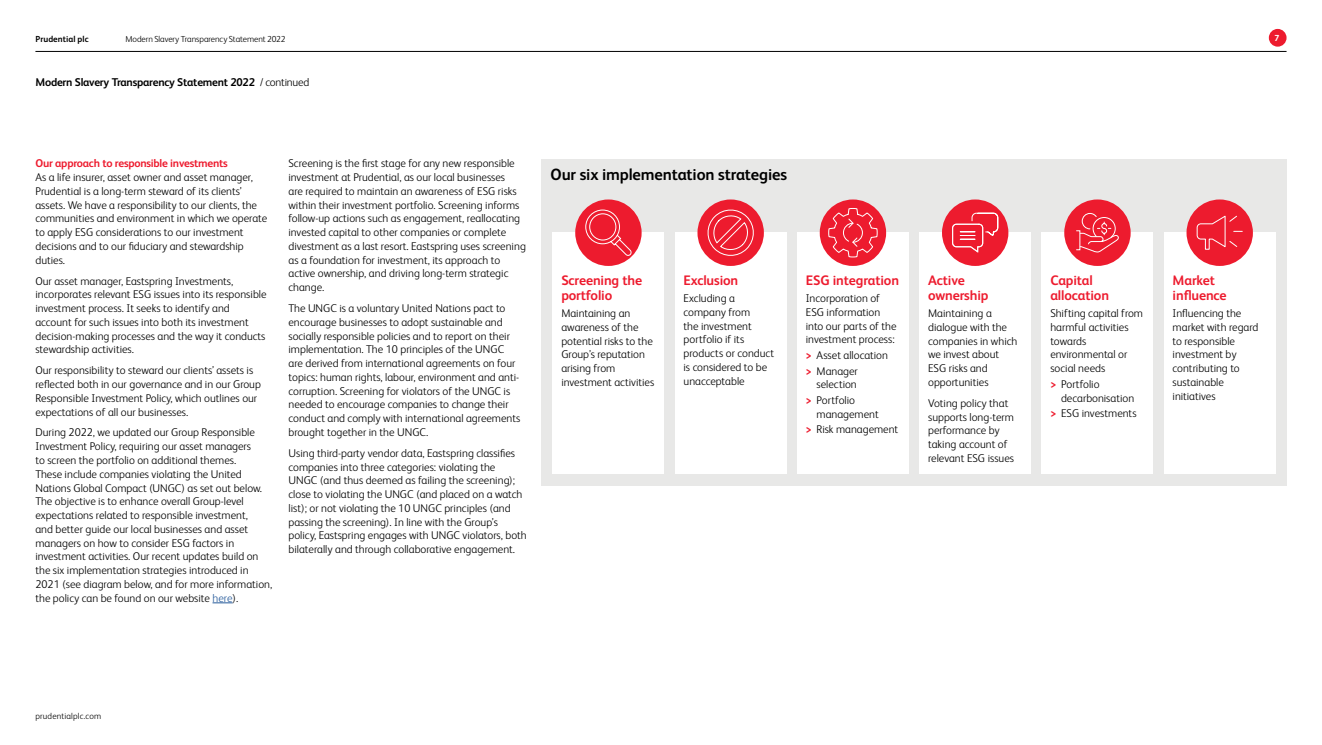
<style>
.page{position:relative;width:1322px;height:745px;background:#fff}
.page>*{position:absolute;margin:0;border:0;box-sizing:border-box;transform-origin:0 0}
.t1{font:700 16.25px "FS Albert Pro";letter-spacing:-.01em;color:#000}
.t2{font:700 13.75px/15px "FS Albert Pro";letter-spacing:-.01em;color:#ed1b2e}
.t3{font:300 11.25px/13.8px "FS Albert Pro";color:#000}
.t4{font:700 11.25px "FS Albert Pro";letter-spacing:-.02em;color:#000}
.t5{font:700 11.25px "FS Albert Pro";letter-spacing:-.02em;color:#ed1b2e}
.t6{font:300 8.75px "FS Albert Pro";letter-spacing:-.005em;color:#000}
.t7{font:300 8.75px "FS Albert Pro";letter-spacing:.02em;color:#000}
.t8{font:700 8.75px "FS Albert Pro";letter-spacing:.01em;color:#000}
.t9{font:700 8.75px "FS Albert Pro";color:#fff}
.s1{font-weight:300}
.s2{color:#275b9b}
.s3{font-weight:700;color:#ed1b2e}
</style>
<div class="page">
<div style="left:541px;top:159px;width:745px;height:326px;background:#e8e8e7"></div>
<div style="left:552px;top:232px;width:112px;height:241px;background:#fff"></div>
<div style="left:675px;top:232px;width:111px;height:241px;background:#fff"></div>
<div style="left:797px;top:232px;width:112px;height:241px;background:#fff"></div>
<div style="left:919px;top:232px;width:112px;height:241px;background:#fff"></div>
<div style="left:1041px;top:232px;width:112px;height:241px;background:#fff"></div>
<div style="left:1163px;top:232px;width:112px;height:241px;background:#fff"></div>
<div style="left:575px;top:199px;width:66px;height:67px;background:#ed1b2e;border-radius:50%"></div>
<div style="left:697px;top:199px;width:67px;height:67px;background:#ed1b2e;border-radius:50%"></div>
<div style="left:820px;top:199px;width:66px;height:67px;background:#ed1b2e;border-radius:50%"></div>
<div style="left:942px;top:199px;width:66px;height:67px;background:#ed1b2e;border-radius:50%"></div>
<div style="left:1064px;top:199px;width:66px;height:67px;background:#ed1b2e;border-radius:50%"></div>
<div style="left:1186px;top:199px;width:67px;height:67px;background:#ed1b2e;border-radius:50%"></div>
<svg style="left:585px;top:209px;width:47px;height:48px"></svg>
<svg style="left:704px;top:206px;width:53px;height:51px"></svg>
<svg style="left:828px;top:207px;width:50px;height:51px"></svg>
<svg style="left:952px;top:212px;width:46px;height:41px"></svg>
<svg style="left:1079px;top:213px;width:40px;height:40px"></svg>
<svg style="left:1196px;top:215px;width:47px;height:35px"></svg>
<svg style="left:212px;top:602px;width:20px;height:1px"></svg>
<hr style="left:35px;top:51px;width:1251px;height:1px;background:#000">
<div style="left:1269px;top:29px;width:17px;height:18px;background:#ed1b2e;border-radius:50%"></div>
<p class="t8" style="left:35px;top:32px;width:55px">Prudential plc</p>
<p class="t6" style="left:125px;top:32px;width:161px">Modern Slavery Transparency Statement 2022</p>
<p class="t4" style="left:35px;top:74px;width:275px">Modern Slavery Transparency Statement 2022 <span class="s1">/ continued</span></p>
<p class="t5" style="left:35px;top:155px;width:194px">Our approach to responsible investments</p>
<p class="t3" style="left:35px;top:170px;width:233px">As a life insurer, asset owner and asset manager, Prudential is a long-term steward of its clients’ assets. We have a responsibility to our clients, the communities and environment in which we operate to apply ESG considerations to our investment decisions and to our fiduciary and stewardship duties.</p>
<p class="t3" style="left:35px;top:273px;width:233px">Our asset manager, Eastspring Investments, incorporates relevant ESG issues into its responsible investment process. It seeks to identify and account for such issues into both its investment decision-making processes and the way it conducts stewardship activities.</p>
<p class="t3" style="left:35px;top:362px;width:227px">Our responsibility to steward our clients’ assets is reflected both in our governance and in our Group Responsible Investment Policy, which outlines our expectations of all our businesses.</p>
<p class="t3" style="left:35px;top:425px;width:238px">During 2022, we updated our Group Responsible Investment Policy, requiring our asset managers<br>to screen the portfolio on additional themes.<br>These include companies violating the United Nations Global Compact (UNGC) as set out below.<br>The objective is to enhance overall Group-level expectations related to responsible investment,<br>and better guide our local businesses and asset managers on how to consider ESG factors in investment activities. Our recent updates build on the six implementation strategies introduced in 2021 (see diagram below, and for more information, the policy can be found on our website <span class="s2">here</span>).</p>
<p class="t3" style="left:288px;top:156px;width:239px">Screening is the first stage for any new responsible investment at Prudential, as our local businesses<br>are required to maintain an awareness of ESG risks within their investment portfolio. Screening informs follow-up actions such as engagement, reallocating invested capital to other companies or complete divestment as a last resort. Eastspring uses screening as a foundation for investment, its approach to active ownership, and driving long-term strategic change.</p>
<p class="t3" style="left:288px;top:300px;width:233px">The UNGC is a voluntary United Nations pact to encourage businesses to adopt sustainable and socially responsible policies and to report on their implementation. The 10 principles of the UNGC are derived from international agreements on four topics: human rights, labour, environment and anti&shy;corruption. Screening for violators of the UNGC is needed to encourage companies to change their conduct and comply with international agreements brought together in the UNGC.</p>
<p class="t3" style="left:288px;top:445px;width:240px">Using third-party vendor data, Eastspring classifies companies into three categories: violating the UNGC (and thus deemed as failing the screening); close to violating the UNGC (and placed on a watch list); or not violating the 10 UNGC principles (and passing the screening). In line with the Group’s policy, Eastspring engages with UNGC violators, both bilaterally and through collaborative engagement.</p>
<h1 class="t1" style="left:550px;top:163px;width:238px">Our six implementation strategies</h1>
<p class="t2" style="left:561px;top:272px;width:82px">Screening the portfolio</p>
<p class="t3" style="left:561px;top:305px;width:94px">Maintaining an awareness of the potential risks to the<br>Group’s reputation arising from investment activities</p>
<p class="t2" style="left:683px;top:272px;width:56px">Exclusion</p>
<p class="t3" style="left:683px;top:290px;width:92px">Excluding a company from<br>the investment portfolio if its products or conduct is considered to be unacceptable</p>
<p class="t2" style="left:806px;top:272px;width:95px">ESG integration</p>
<p class="t3" style="left:806px;top:290px;width:92px">Incorporation of<br>ESG information into our parts of the investment process:</p>
<p class="t3" style="left:806px;top:346px;width:84px;line-height:15.5px"><span class="s3">&gt;</span> Asset allocation <span class="s3">&gt;</span> Manager</p>
<p class="t3" style="left:806px;top:376px;width:52px;line-height:15.5px;text-align:right">selection<br><span class="s3">&gt;</span> Portfolio</p>
<p class="t3" style="left:806px;top:405px;width:94px;line-height:15.5px;text-indent:11px">management<br><span class="s3">&gt;</span> Risk management</p>
<p class="t2" style="left:928px;top:272px;width:62px">Active ownership</p>
<p class="t3" style="left:928px;top:305px;width:91px">Maintaining a dialogue with the companies in which we invest about<br>ESG risks and opportunities</p>
<p class="t3" style="left:928px;top:395px;width:87px">Voting policy that supports long-term performance by taking account of relevant ESG issues</p>
<p class="t9" style="left:1274px;top:32px;width:6px">7</p>
<p class="t2" style="left:1050px;top:272px;width:60px">Capital allocation</p>
<p class="t3" style="left:1050px;top:305px;width:94px">Shifting capital from harmful activities towards environmental or social needs</p>
<p class="t3" style="left:1061px;top:376px;width:75px;text-indent:-11px"><span class="s3">&gt;</span> Portfolio decarbonisation</p>
<p class="t3" style="left:1050px;top:405px;width:88px"><span class="s3">&gt;</span> ESG investments</p>
<p class="t2" style="left:1172px;top:272px;width:56px">Market influence</p>
<p class="t3" style="left:1172px;top:305px;width:87px">Influencing the market with regard to responsible investment by contributing to sustainable initiatives</p>
<p class="t7" style="left:35px;top:709px;width:67px">prudentialplc.com</p>
</div>
